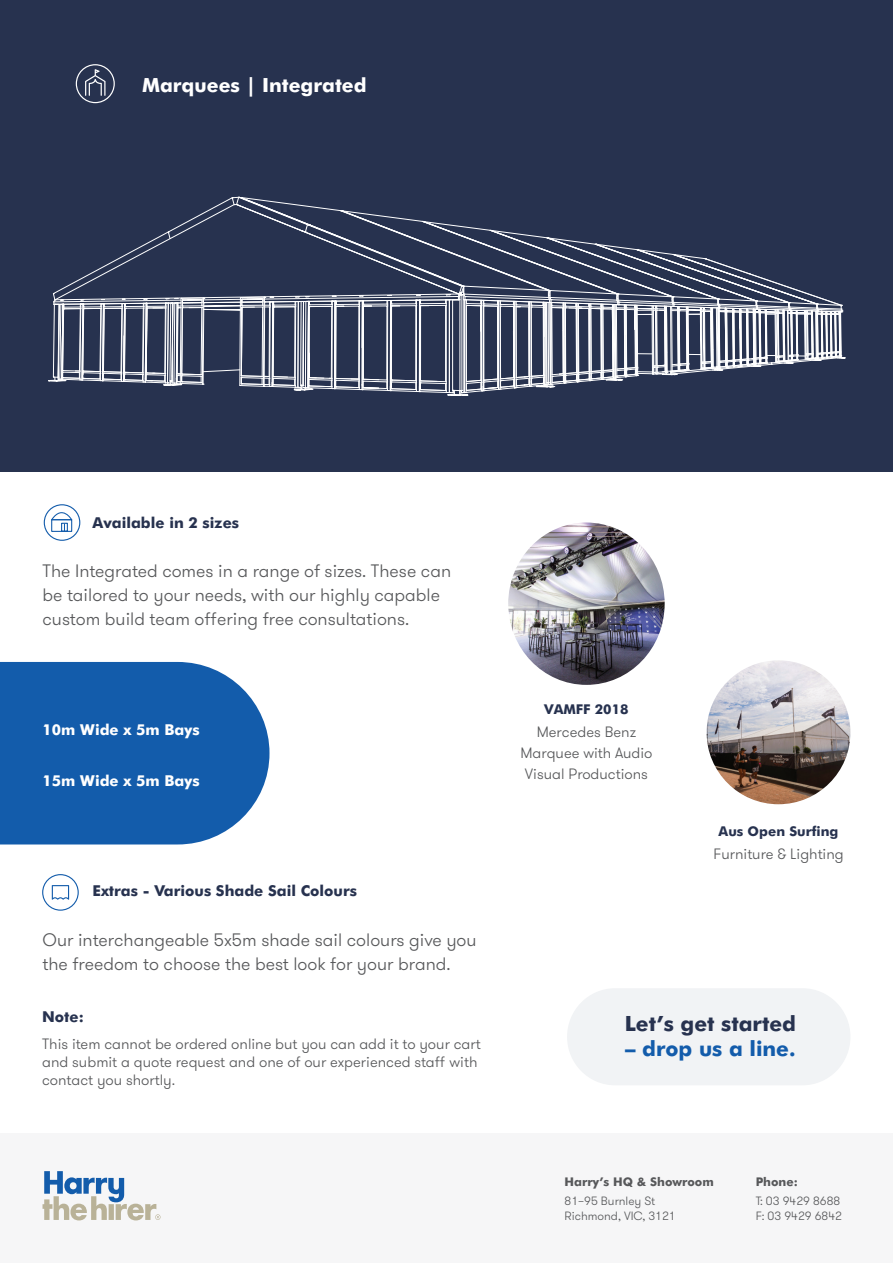
<style>
.page{position:relative;width:893px;height:1263px;background:#fff}
.page>*{position:absolute;margin:0;border:0;box-sizing:border-box;transform-origin:0 0}
.t1{font:700 21px "Futura BT";color:#27324f}
.t2{font:700 21px "Futura BT";color:#135cab}
.t3{font:700 19.5px "Futura BT";color:#fff}
.t4{font:300 18px/24px "GT Walsheim";color:#57585a}
.t5{font:300 15px/21px "GT Walsheim";color:#57585a;text-align:center}
.t6{font:700 15px "Futura BT";color:#27324f}
.t7{font:700 15px "Futura BT";color:#fff}
.t8{font:700 13.5px "Futura BT";color:#27324f}
.t9{font:300 12px/15px "GT Walsheim";color:#57585a}
.t10{font:700 12px "Futura BT";color:#57585a}
</style>
<div class="page">
<svg style="left:0;top:662px;width:269px;height:182px;fill:#135cab"></svg>
<div style="left:0;top:0;width:893px;height:472px;background:#27324f"></div>
<div style="left:0;top:1133px;width:893px;height:130px;background:#f6f6f7"></div>
<svg style="left:43px;top:1171px;width:118px;height:49px"></svg>
<svg style="left:76px;top:64px;width:39px;height:39px"></svg>
<img style="left:508px;top:522px;width:157px;height:163px">
<img style="left:706px;top:660px;width:144px;height:144px;border-radius:72px">
<svg style="left:49px;top:196px;width:796px;height:200px"></svg>
<svg style="left:44px;top:504px;width:36px;height:37px"></svg>
<div style="left:567px;top:988px;width:283px;height:97px;background:#f1f3f5"></div>
<svg style="left:42px;top:874px;width:37px;height:37px"></svg>
<p class="t3" style="left:142px;top:73px;width:226px">Marquees | Integrated</p>
<p class="t6" style="left:93px;top:513px;width:148px">Available in 2 sizes</p>
<p class="t4" style="left:43px;top:559px;width:410px">The Integrated comes in a range of sizes. These can be tailored to your needs, with our highly capable custom build team offering free consultations.</p>
<p class="t7" style="left:43px;top:720px;width:159px">10m Wide x 5m Bays</p>
<p class="t7" style="left:43px;top:772px;width:159px">15m Wide x 5m Bays</p>
<p class="t6" style="left:93px;top:881px;width:266px">Extras - Various Shade Sail Colours</p>
<p class="t4" style="left:43px;top:928px;width:436px">Our interchangeable 5x5m shade sail colours give you the freedom to choose the best look for your brand.</p>
<p class="t6" style="left:42px;top:1007px;width:43px">Note:</p>
<p class="t5" style="left:42px;top:1034px;width:440px;line-height:18px;text-align:left">This item cannot be ordered online but you can add it to your cart and submit a quote request and one of our experienced staff with contact you shortly.</p>
<p class="t8" style="left:544px;top:701px;width:86px">VAMFF 2018</p>
<p class="t5" style="left:520px;top:721px;width:134px">Mercedes Benz<br>Marquee with Audio<br>Visual Productions</p>
<p class="t8" style="left:719px;top:823px;width:121px">Aus Open Surfing</p>
<p class="t5" style="left:713px;top:843px;width:132px">Furniture &amp; Lighting</p>
<p class="t1" style="left:625px;top:1011px;width:173px">Let’s get started</p>
<p class="t2" style="left:625px;top:1036px;width:172px">– drop us a line.</p>
<p class="t10" style="left:564px;top:1174px;width:151px">Harry’s HQ &amp; Showroom</p>
<p class="t9" style="left:564px;top:1193px;width:113px">81–95 Burnley St<br>Richmond, VIC, 3121</p>
<p class="t10" style="left:756px;top:1174px;width:44px">Phone:</p>
<p class="t9" style="left:756px;top:1193px;width:88px">T: 03 9429 8688<br>F: 03 9429 6842</p>
</div>
